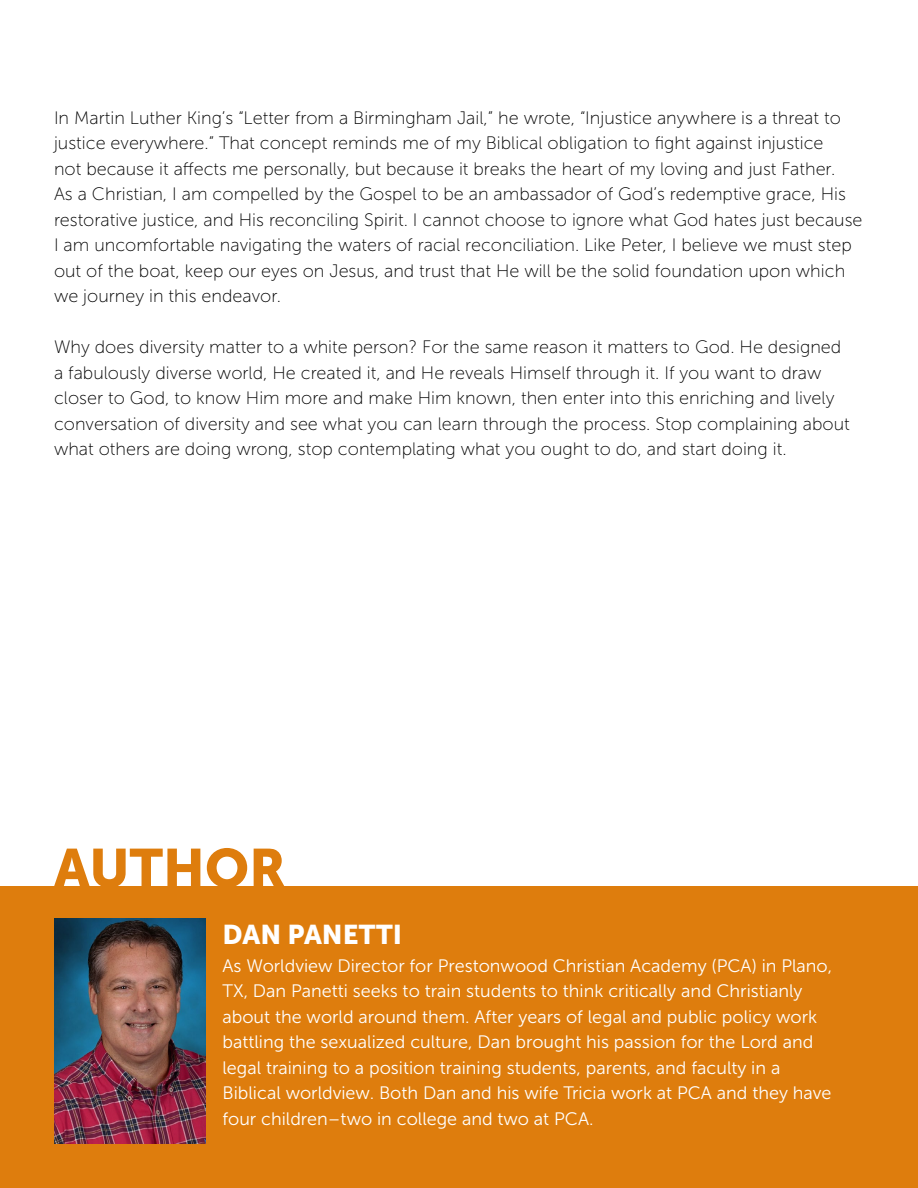
<style>
.page{position:relative;width:918px;height:1188px;background:#fff}
.page>*{position:absolute;margin:0;border:0;box-sizing:border-box;transform-origin:0 0}
.t1{font:54px "Museo Sans 900";color:#de7d0d}
.t2{font:27px "Museo Sans 900";color:#fff}
.t3{font:18px/25.5px "Museo Sans 100";color:#000}
.t4{font:18px/25.5px "Museo Sans 300";color:#fff}
</style>
<div class="page">
<div style="left:0;top:886px;width:918px;height:302px;background:#de7d0d"></div>
<img style="left:54px;top:919px;width:151px;height:225px">
<p class="t3" style="left:54px;top:105px;width:810px">In Martin Luther King’s “Letter from a Birmingham Jail,” he wrote, “Injustice anywhere is a threat to justice everywhere.” That concept reminds me of my Biblical obligation to fight against injustice<br>not because it affects me personally, but because it breaks the heart of my loving and just Father.<br>As a Christian, I am compelled by the Gospel to be an ambassador of God’s redemptive grace, His restorative justice, and His reconciling Spirit. I cannot choose to ignore what God hates just because I am uncomfortable navigating the waters of racial reconciliation. Like Peter, I believe we must step out of the boat, keep our eyes on Jesus, and trust that He will be the solid foundation upon which we journey in this endeavor.</p>
<p class="t3" style="left:54px;top:334px;width:797px">Why does diversity matter to a white person? For the same reason it matters to God. He designed a fabulously diverse world, He created it, and He reveals Himself through it. If you want to draw closer to God, to know Him more and make Him known, then enter into this enriching and lively conversation of diversity and see what you can learn through the process. Stop complaining about what others are doing wrong, stop contemplating what you ought to do, and start doing it.</p>
<h1 class="t1" style="left:54px;top:838px;width:234px">AUTHOR</h1>
<h2 class="t2" style="left:222px;top:919px;width:181px">DAN PANETTI</h2>
<p class="t4" style="left:222px;top:953px;width:611px">As Worldview Director for Prestonwood Christian Academy (PCA) in Plano, TX, Dan Panetti seeks to train students to think critically and Christianly about the world around them. After years of legal and public policy work battling the sexualized culture, Dan brought his passion for the Lord and legal training to a position training students, parents, and faculty in a Biblical worldview. Both Dan and his wife Tricia work at PCA and they have four children–two in college and two at PCA.</p>
</div>
